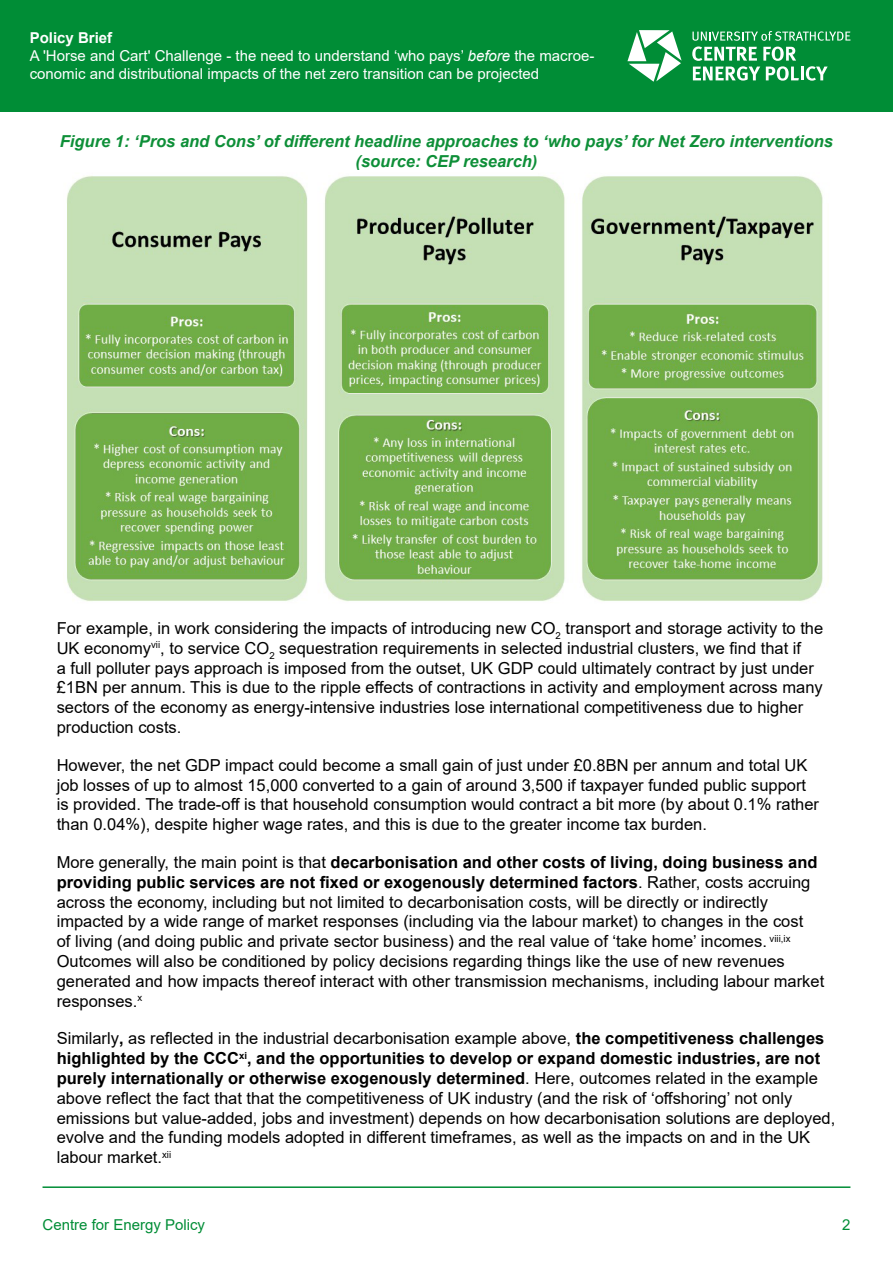
<style>
.page{position:relative;width:893px;height:1263px;background:#fff}
.page>*{position:absolute;margin:0;border:0;box-sizing:border-box;transform-origin:0 0}
.t1{font:16.5px/19.8px "Arial MT2";color:#000}
.t2{font:16.5px/19.8px "Arial";color:#000}
.t3{font:16.5px/19.8px "Arial Bold Italic MT2";color:#0e8f38;text-align:center}
.t4{font:16.5px "Arial Bold MT2";color:#000}
.t5{font:700 16.5px "Arial";color:#000}
.t6{font:15px/18px "Arial MT2";color:#fff}
.t7{font:15px "Arial MT2";color:#008d36}
.t8{font:15px "Arial Bold MT2";color:#fff}
.s1{font-family:"Arial";font-style:italic}
.s2{font-family:"Arial MT2"}
.s3{font-family:"Arial MT2";font-weight:400}
.s4{font-family:"Arial Bold MT2"}
.s5{font-weight:700}
</style>
<div class="page">
<div style="left:0;top:0;width:893px;height:112px;background:#008d36"></div>
<hr style="left:43px;top:1186px;width:807px;height:2px;background:#008d36">
<svg style="left:692px;top:31px;width:158px;height:50px"></svg>
<svg style="left:627px;top:30px;width:55px;height:52px"></svg>
<img style="left:67px;top:175px;width:756px;height:427px">
<p class="t8" style="left:30px;top:28px;width:84px">Policy Brief</p>
<p class="t6" style="left:30px;top:47px;width:566px">A 'Horse and Cart' Challenge - the need to understand ‘who pays’ <span class="s1">before</span> the macroe&shy;conomic and distributional impacts of the net zero transition can be projected</p>
<p class="t3" style="left:60px;top:132px;width:775px">Figure 1: ‘Pros and Cons’ of different headline approaches to ‘who pays’ for Net Zero interventions (source: CEP research)</p>
<p class="t1" style="left:57px;top:618px;width:768px">For example, in work considering the impacts of introducing new CO<sub>2</sub> transport and storage activity to the</p>
<p class="t2" style="left:57px;top:638px;width:746px"><span class="s2">UK economy</span><sup>vii</sup><span class="s2">, to service CO</span><sub>2</sub> sequestration requirements in selected industrial clusters, we find that if</p>
<p class="t1" style="left:57px;top:658px;width:759px">a full polluter pays approach is imposed from the outset, UK GDP could ultimately contract by just under</p>
<p class="t2" style="left:57px;top:677px;width:768px">£1BN per annum. This is due to the ripple effects of contractions in activity and employment across many</p>
<p class="t1" style="left:57px;top:697px;width:748px">sectors of the economy as energy-intensive industries lose international competitiveness due to higher production costs.</p>
<p class="t1" style="left:57px;top:755px;width:752px">However, the net GDP impact could become a small gain of just under £0.8BN per annum and total UK job losses of up to almost 15,000 converted to a gain of around 3,500 if taxpayer funded public support</p>
<p class="t2" style="left:57px;top:794px;width:764px">is provided. The trade-off is that household consumption would contract a bit more (by about 0.1% rather than 0.04%), despite higher wage rates, and this is due to the greater income tax burden.</p>
<p class="t4" style="left:57px;top:850px;width:762px"><span class="s2">More generally, the main point is that</span> decarbonisation and other costs of living, doing business and</p>
<p class="t5" style="left:57px;top:870px;width:755px">providing public services are not fixed or exogenously determined factors<span class="s3">. Rather, costs accruing</span></p>
<p class="t1" style="left:57px;top:892px;width:769px">across the economy, including but not limited to decarbonisation costs, will be directly or indirectly impacted by a wide range of market responses (including via the labour market) to changes in the cost<br>of living (and doing public and private sector business) and the real value of ‘take home’ incomes. <sup>viii,ix </sup>Outcomes will also be conditioned by policy decisions regarding things like the use of new revenues generated and how impacts thereof interact with other transmission mechanisms, including labour market responses.<sup>x</sup></p>
<p class="t2" style="left:57px;top:1028px;width:769px"><span class="s2">Similarly</span><span class="s4">,</span> as reflected in the industrial decarbonisation example above, <span class="s4">the competitiveness challenges highlighted by the CCC</span><sup>xi</sup><span class="s5">, and the opportunities to develop or expand domestic industries, are not purely internationally or otherwise exogenously determined</span><span class="s2">. Here, outcomes related in the example </span>above reflect the fact that that the competitiveness of UK industry (and the risk of ‘offshoring’ not only</p>
<p class="t1" style="left:57px;top:1108px;width:780px">emissions but value-added, jobs and investment) depends on how decarbonisation solutions are deployed,</p>
<p class="t2" style="left:57px;top:1127px;width:755px">evolve and the funding models adopted in different timeframes, as well as the impacts on and in the UK</p>
<p class="t1" style="left:57px;top:1147px;width:116px">labour market.<sup>xii</sup></p>
<p class="t7" style="left:43px;top:1214px;width:164px">Centre for Energy Policy</p>
<p class="t7" style="left:842px;top:1214px;width:10px">2</p>
</div>
